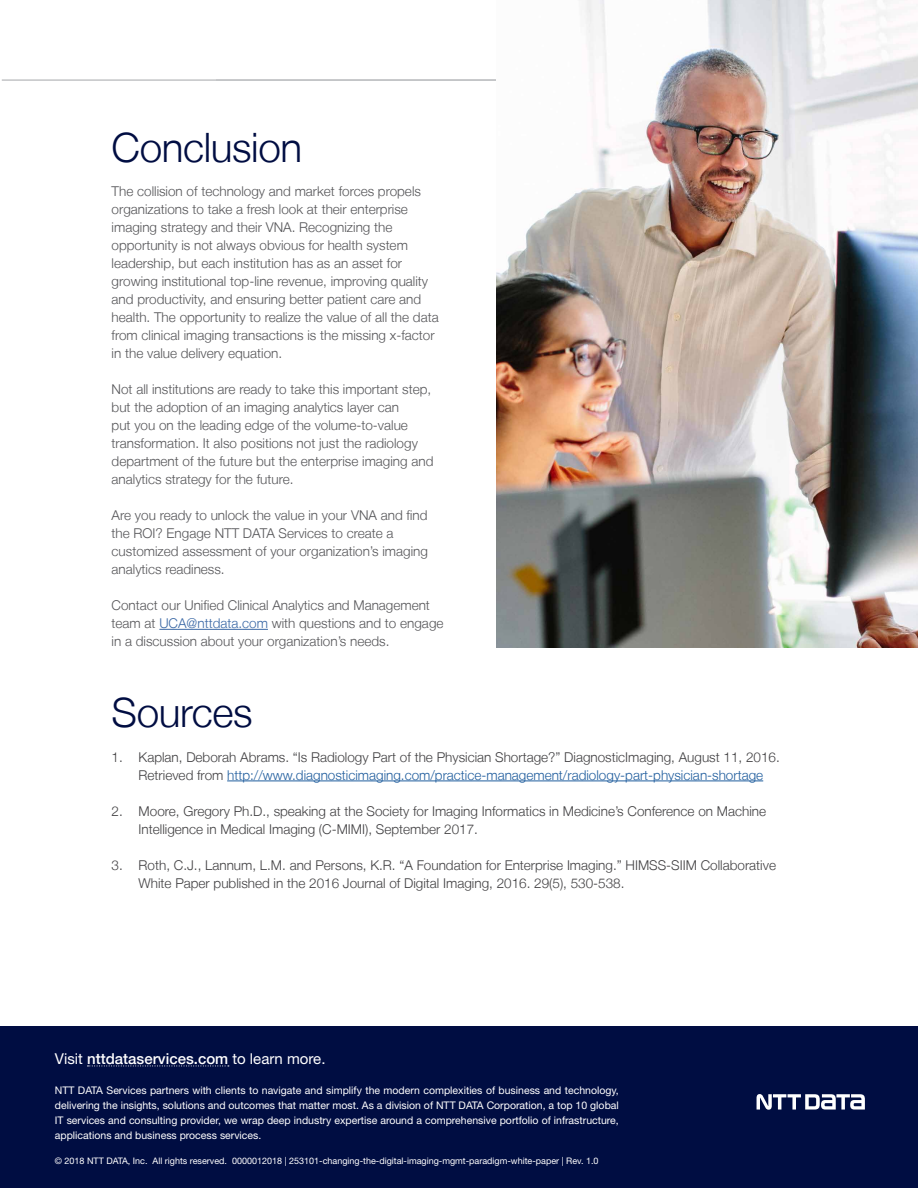
<style>
.page{position:relative;width:918px;height:1188px;background:#fff}
.page>*{position:absolute;margin:0;border:0;box-sizing:border-box;transform-origin:0 0}
.t1{font:300 40.5px "Helvetica Neue LT";letter-spacing:-.01em;color:#000d42}
.t2{font:500 15px "Helvetica Neue LT";color:#fff}
.t3{font:300 13.5px/18px "Helvetica Neue LT";color:#565659}
.t4{font:300 13.5px/18px "Helvetica Neue LT";color:#414042}
.t5{font:10.5px/15px "Helvetica Neue LT Std";color:#fff;text-align:justify}
.t6{font:9px "Helvetica Neue LT Std";color:#fff}
.s1{color:#3a68a5}
.s2{color:#215e9e}
.s3{font-family:"Helvetica Neue LT Std";font-weight:400}
</style>
<div class="page">
<hr style="left:2px;top:79px;width:916px;height:2px;background:#c2c4c6">
<img style="left:497px;top:0;width:421px;height:648px">
<hr style="left:227px;top:781px;width:536px;height:1px;background:#215e9e">
<hr style="left:159px;top:629px;width:109px;height:1px;background:#3a68a5">
<div style="left:0;top:1027px;width:918px;height:161px;background:#000d42"></div>
<svg style="left:87px;top:1066px;width:142px;height:1px"></svg>
<svg style="left:757px;top:1094px;width:108px;height:16px"></svg>
<h1 class="t1" style="left:112px;top:123px;width:192px">Conclusion</h1>
<p class="t3" style="left:112px;top:182px;width:329px">The collision of technology and market forces propels organizations to take a fresh look at their enterprise imaging strategy and their VNA. Recognizing the opportunity is not always obvious for health system leadership, but each institution has as an asset for growing institutional top-line revenue, improving quality and productivity, and ensuring better patient care and health. The opportunity to realize the value of all the data from clinical imaging transactions is the missing x-factor in the value delivery equation.</p>
<p class="t3" style="left:112px;top:380px;width:323px">Not all institutions are ready to take this important step, but the adoption of an imaging analytics layer can<br>put you on the leading edge of the volume-to-value transformation. It also positions not just the radiology department of the future but the enterprise imaging and analytics strategy for the future.</p>
<p class="t3" style="left:112px;top:506px;width:318px">Are you ready to unlock the value in your VNA and find the ROI? Engage NTT DATA Services to create a customized assessment of your organization’s imaging analytics readiness.</p>
<p class="t3" style="left:112px;top:596px;width:333px">Contact our Unified Clinical Analytics and Management team at <span class="s1">UCA@nttdata.com</span> with questions and to engage in a discussion about your organization’s needs.</p>
<h1 class="t1" style="left:112px;top:688px;width:142px">Sources</h1>
<p class="t4" style="left:139px;top:747px;width:643px;text-indent:-27px">1. Kaplan, Deborah Abrams. “Is Radiology Part of the Physician Shortage?” DiagnosticImaging, August 11, 2016.<br>Retrieved from <span class="s2">http://www.diagnosticimaging.com/practice-management/radiology-part-physician-shortage</span></p>
<p class="t4" style="left:139px;top:801px;width:629px;text-indent:-27px">2. Moore, Gregory Ph.D., speaking at the Society for Imaging Informatics in Medicine’s Conference on Machine<br>Intelligence in Medical Imaging (C-MIMI), September 2017.</p>
<p class="t4" style="left:139px;top:855px;width:639px;text-indent:-27px">3. Roth, C.J., Lannum, L.M. and Persons, K.R. “A Foundation for Enterprise Imaging.” HIMSS-SIIM Collaborative<br>White Paper published in the 2016 Journal of Digital Imaging, 2016. 29(5), 530-538.</p>
<p class="t2" style="left:55px;top:1050px;width:272px"><span class="s3">Visit</span> nttdataservices.com <span class="s3">to learn more.</span></p>
<p class="t5" style="left:55px;top:1083px;width:565px">NTT DATA Services partners with clients to navigate and simplify the modern complexities of business and technology, delivering the insights, solutions and outcomes that matter most. As a division of NTT DATA Corporation, a top 10 global IT services and consulting provider, we wrap deep industry expertise around a comprehensive portfolio of infrastructure, applications and business process services.</p>
<p class="t6" style="left:55px;top:1156px;width:545px">© 2018 NTT DATA, Inc. All rights reserved. 0000012018 | 253101-changing-the-digital-imaging-mgmt-paradigm-white-paper | Rev. 1.0</p>
</div>
